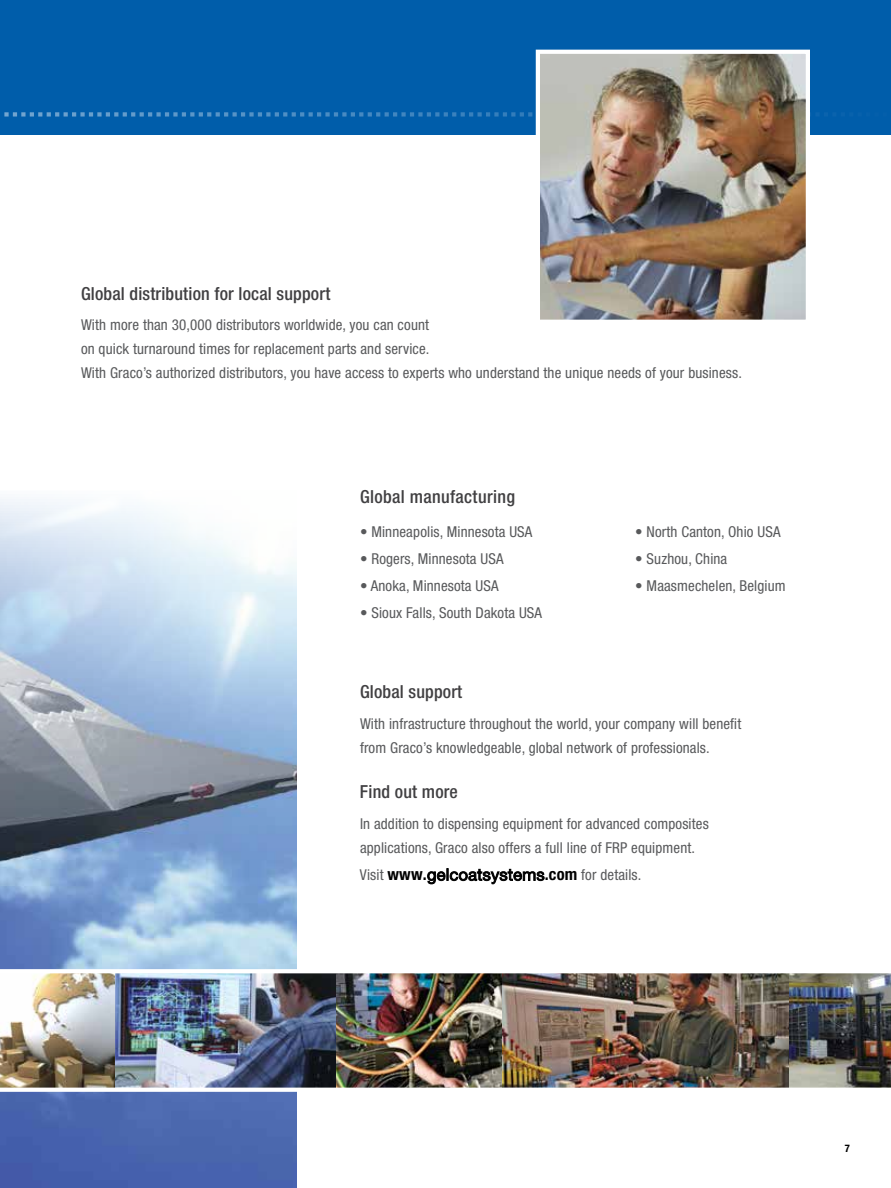
<style>
.page{position:relative;width:891px;height:1188px;background:#fff}
.page>*{position:absolute;margin:0;border:0;box-sizing:border-box;transform-origin:0 0}
.t1{font:500 condensed 18px "Helvetica Neue LT Std";letter-spacing:.01em;color:#414042}
.t2{font:condensed 15px/24px "Helvetica Neue LT Std";letter-spacing:.01em;color:#58595b}
.t3{font:700 condensed 10.5px "Helvetica Neue LT Std";color:#000}
.s1{font-weight:700;font-size:16.5px;color:#000}
.s2{font-family:"Helvetica Neue LT Pro";font-stretch:normal;font-size:16.5px;color:#000}
</style>
<div class="page">
<img style="left:0;top:499px;width:297px;height:689px">
<div style="left:0;top:0;width:891px;height:135px;background:#005daa"></div>
<svg style="left:4px;top:112px;width:824px;height:5px"></svg>
<img style="left:541px;top:55px;width:264px;height:264px">
<div style="left:536px;top:50px;width:274px;height:274px;border:4px solid #fff"></div>
<img style="left:336px;top:973px;width:450px;height:115px">
<img style="left:0;top:973px;width:336px;height:115px">
<img style="left:786px;top:973px;width:105px;height:115px">
<hr style="left:0;top:969px;width:891px;height:4px;background:#fff">
<hr style="left:0;top:1088px;width:891px;height:4px;background:#fff">
<p class="t1" style="left:81px;top:283px;width:251px">Global distribution for local support</p>
<p class="t2" style="left:81px;top:313px;width:663px">With more than 30,000 distributors worldwide, you can count<br>on quick turnaround times for replacement parts and service.<br>With Graco’s authorized distributors, you have access to experts who understand the unique needs of your business.</p>
<p class="t1" style="left:360px;top:486px;width:157px">Global manufacturing</p>
<p class="t2" style="left:360px;top:520px;width:174px">• Minneapolis, Minnesota USA</p>
<p class="t2" style="left:360px;top:547px;width:145px">• Rogers, Minnesota USA</p>
<p class="t2" style="left:360px;top:574px;width:140px">• Anoka, Minnesota USA</p>
<p class="t2" style="left:360px;top:601px;width:184px">• Sioux Falls, South Dakota USA</p>
<p class="t2" style="left:635px;top:520px;width:147px">• North Canton, Ohio USA</p>
<p class="t2" style="left:635px;top:547px;width:94px">• Suzhou, China</p>
<p class="t2" style="left:635px;top:574px;width:152px">• Maasmechelen, Belgium</p>
<p class="t1" style="left:360px;top:681px;width:104px">Global support</p>
<p class="t2" style="left:360px;top:712px;width:383px">With infrastructure throughout the world, your company will benefit from Graco’s knowledgeable, global network of professionals.</p>
<p class="t1" style="left:360px;top:781px;width:99px">Find out more</p>
<p class="t2" style="left:360px;top:811px;width:350px">In addition to dispensing equipment for advanced composites applications, Graco also offers a full line of FRP equipment.</p>
<p class="t2" style="left:360px;top:863px;width:283px">Visit <span class="s1">www.</span><span class="s2">gelcoatsystems</span><span class="s1">.com</span> for details.</p>
<p class="t3" style="left:845px;top:1142px;width:7px">7</p>
</div>
